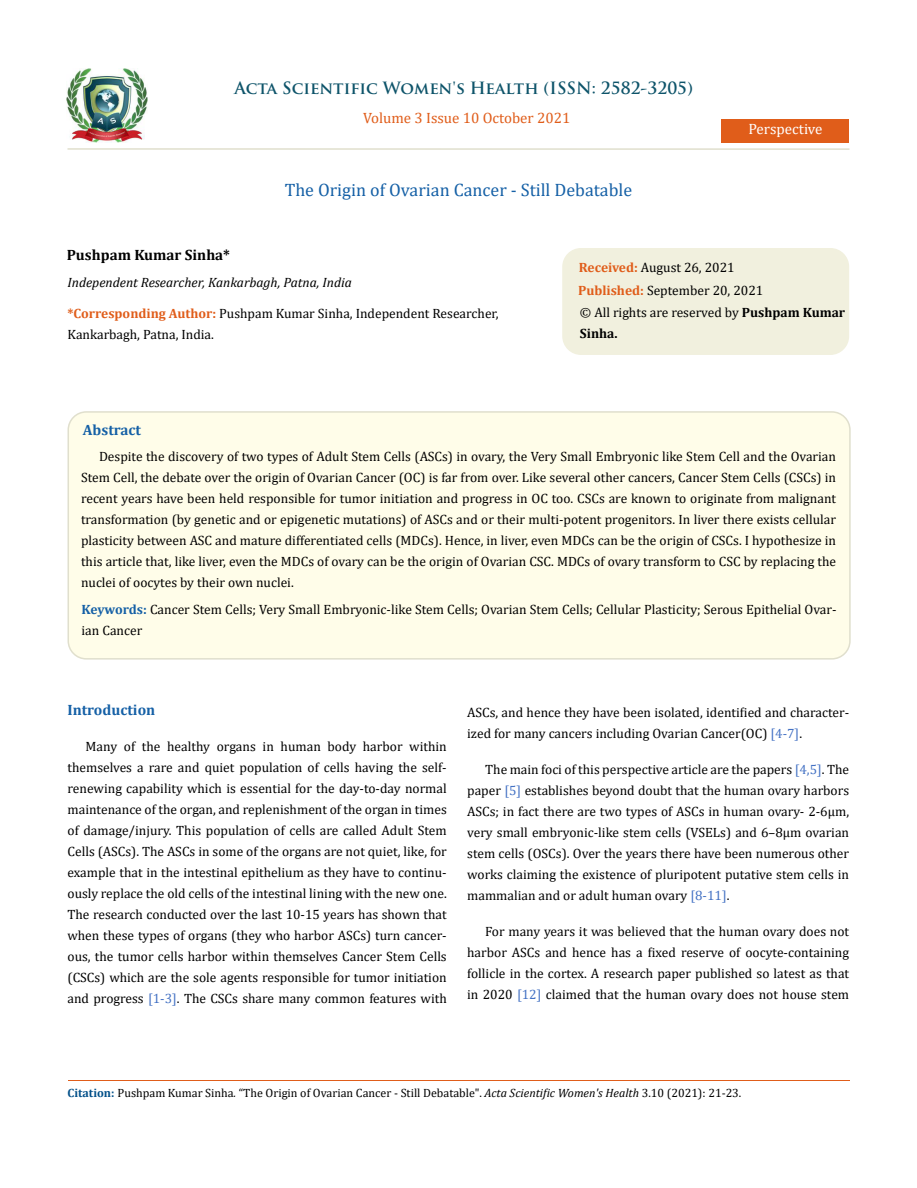
<style>
.page{position:relative;width:917px;height:1188px;background:#fff}
.page>*{position:absolute;margin:0;border:0;box-sizing:border-box;transform-origin:0 0}
.t1{font:18px "Cambria";color:#1560a6}
.t2{font:700 16.5px "Trajan Pro";color:#0e546a}
.t3{font:15px "Cambria";color:#e05d1a}
.t4{font:700 15px "Cambria";color:#1560a6}
.t5{font:700 15px "Cambria";color:#000}
.t6{font:15px "Cambria";color:#fff}
.t7{font:13.5px/21px "Cambria";color:#000}
.t8{font:italic 13.5px "Cambria";color:#000}
.t9{font:12px "Cambria";color:#000}
.s1{font-weight:700;color:#e05d1a}
.s2{font-weight:700}
.s3{font-weight:700;color:#1560a6}
.s4{color:#4472c4}
.s5{font-weight:700;color:#035089}
.s6{font-style:italic}
</style>
<div class="page">
<img style="left:67px;top:68px;width:80px;height:74px">
<div style="left:721px;top:119px;width:128px;height:23px;background:#e05d1a"></div>
<div style="left:563px;top:249px;width:285px;height:105px;background:#f1f0de;border-radius:18px"></div>
<div style="left:562px;top:248px;width:287px;height:107px;border:2px solid #f1f0de;border-radius:18px"></div>
<div style="left:68px;top:412px;width:781px;height:247px;background:#fffde9;border-radius:18px"></div>
<div style="left:67px;top:411px;width:783px;height:249px;border:2px solid #e0dfcd;border-radius:18px"></div>
<hr style="left:68px;top:1081px;width:781px;height:1px;background:#e05d1a">
<hr style="left:67px;top:148px;width:782px;height:2px;background:#e0dfcd">
<p class="t2" style="left:234px;top:77px;width:460px">Acta Scientific Women's Health (ISSN: 2582-3205)</p>
<p class="t3" style="left:363px;top:109px;width:209px">Volume 3 Issue 10 October 2021</p>
<h1 class="t1" style="left:285px;top:180px;width:349px">The Origin of Ovarian Cancer - Still Debatable</h1>
<p class="t6" style="left:748px;top:120px;width:76px">Perspective</p>
<p class="t5" style="left:67px;top:245px;width:165px">Pushpam Kumar Sinha*</p>
<p class="t8" style="left:67px;top:273px;width:286px">Independent Researcher, Kankarbagh, Patna, India</p>
<p class="t7" style="left:67px;top:303px;width:432px"><span class="s1">*Corresponding Author:</span> Pushpam Kumar Sinha, Independent Researcher,<br>Kankarbagh, Patna, India.</p>
<p class="t7" style="left:578px;top:256px;width:187px;line-height:23px"><span class="s1">Received:</span> August 26, 2021<br><span class="s1">Published:</span> September 20, 2021</p>
<p class="t7" style="left:580px;top:301px;width:267px">© All rights are reserved by <span class="s2">Pushpam Kumar<br>Sinha.</span></p>
<p class="t4" style="left:83px;top:420px;width:60px">Abstract</p>
<p class="t7" style="left:81px;top:446px;width:756px;text-align:justify;text-indent:18px">Despite the discovery of two types of Adult Stem Cells (ASCs) in ovary, the Very Small Embryonic like Stem Cell and the Ovarian Stem Cell, the debate over the origin of Ovarian Cancer (OC) is far from over. Like several other cancers, Cancer Stem Cells (CSCs) in recent years have been held responsible for tumor initiation and progress in OC too. CSCs are known to originate from malignant transformation (by genetic and or epigenetic mutations) of ASCs and or their multi-potent progenitors. In liver there exists cellular plasticity between ASC and mature differentiated cells (MDCs). Hence, in liver, even MDCs can be the origin of CSCs. I hypothesize in this article that, like liver, even the MDCs of ovary can be the origin of Ovarian CSC. MDCs of ovary transform to CSC by replacing the nuclei of oocytes by their own nuclei.</p>
<p class="t7" style="left:82px;top:599px;width:756px"><span class="s3">Keywords:</span> Cancer Stem Cells; Very Small Embryonic-like Stem Cells; Ovarian Stem Cells; Cellular Plasticity; Serous Epithelial Ovar&shy;ian Cancer</p>
<p class="t4" style="left:67px;top:699px;width:89px">Introduction</p>
<p class="t7" style="left:67px;top:736px;width:381px;text-align:justify;text-indent:18px">Many of the healthy organs in human body harbor within themselves a rare and quiet population of cells having the self&shy;renewing capability which is essential for the day-to-day normal maintenance of the organ, and replenishment of the organ in times of damage/injury. This population of cells are called Adult Stem Cells (ASCs). The ASCs in some of the organs are not quiet, like, for example that in the intestinal epithelium as they have to continu&shy;ously replace the old cells of the intestinal lining with the new one.<br>The research conducted over the last 10-15 years has shown that when these types of organs (they who harbor ASCs) turn cancer&shy;ous, the tumor cells harbor within themselves Cancer Stem Cells (CSCs) which are the sole agents responsible for tumor initiation and progress <span class="s4">[1-3]</span>. The CSCs share many common features with</p>
<p class="t7" style="left:467px;top:702px;width:383px">ASCs, and hence they have been isolated, identified and character&shy;ized for many cancers including Ovarian Cancer(OC) <span class="s4">[4-7]</span>.</p>
<p class="t7" style="left:467px;top:759px;width:383px;text-align:justify;text-indent:18px">The main foci of this perspective article are the papers <span class="s4">[4,5]</span>. The paper <span class="s4">[5]</span> establishes beyond doubt that the human ovary harbors ASCs; in fact there are two types of ASCs in human ovary- 2-6μm, very small embryonic-like stem cells (VSELs) and 6–8μm ovarian stem cells (OSCs). Over the years there have been numerous other works claiming the existence of pluripotent putative stem cells in mammalian and or adult human ovary <span class="s4">[8-11]</span>.</p>
<p class="t7" style="left:467px;top:921px;width:383px;text-align:justify;text-indent:18px">For many years it was believed that the human ovary does not harbor ASCs and hence has a fixed reserve of oocyte-containing follicle in the cortex. A research paper published so latest as that in 2020 <span class="s4">[12]</span> claimed that the human ovary does not house stem</p>
<p class="t9" style="left:68px;top:1086px;width:675px"><span class="s5">Citation:</span> Pushpam Kumar Sinha<span class="s6">.</span> “The Origin of Ovarian Cancer - Still Debatable". <span class="s6">Acta Scientific Women's Health</span> 3.10 (2021): 21-23.</p>
</div>
